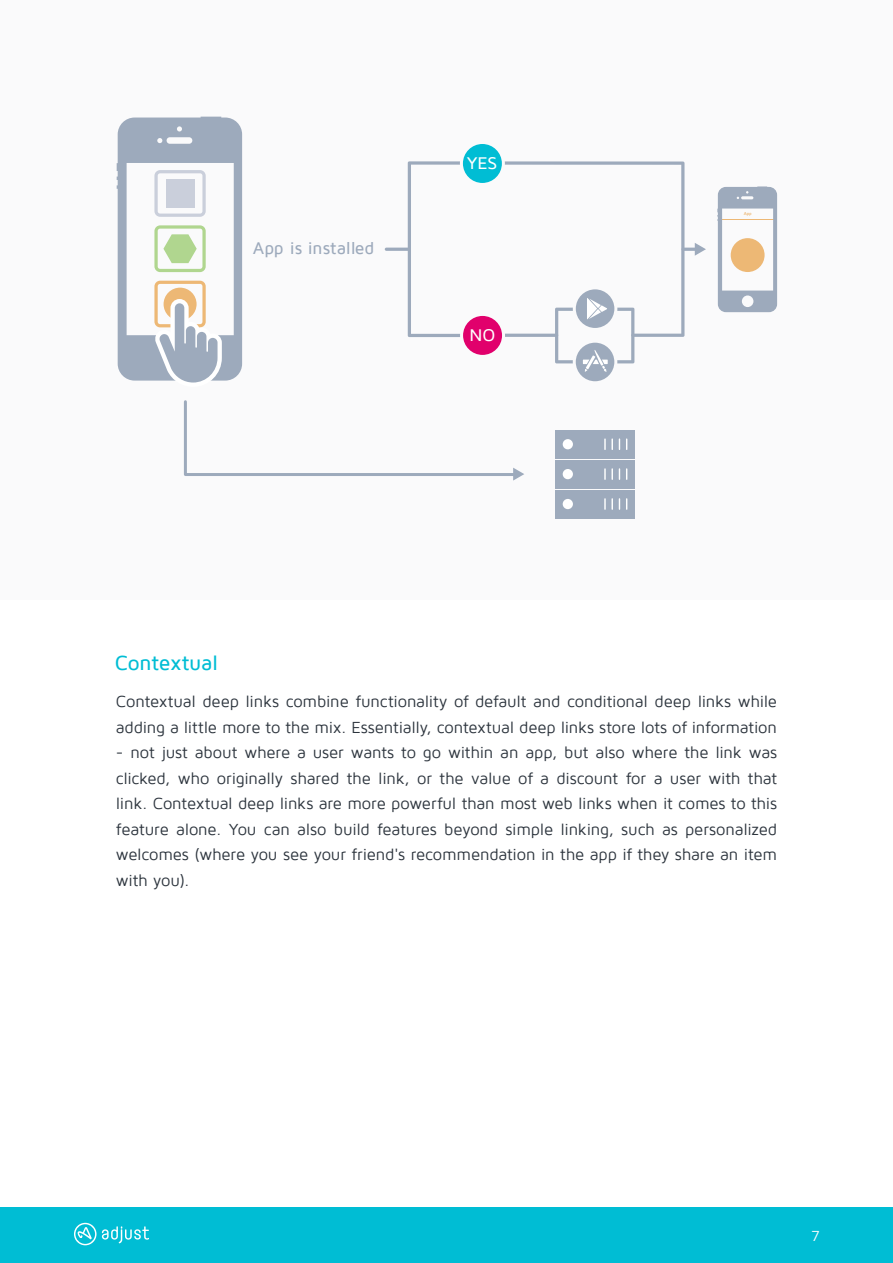
<style>
.page{position:relative;width:893px;height:1263px;background:#fff}
.page>*{position:absolute;margin:0;border:0;box-sizing:border-box;transform-origin:0 0}
.Fließtext-schwarz{font:500 21px "Maven Pro";letter-spacing:-.015em;color:#00bdd4}
.t1{font:500 17.4px "Maven Pro";color:#9daabc}
.t2{font:500 17.4px "Maven Pro";color:#fff}
.Fließtext-schwarz-2{font:16.5px/25.5px "Maven Pro";letter-spacing:-.01em;color:#2c343d}
.t3{font:15px "Maven Pro";color:#fff}
.t4{font:700 4.35px "Maven Pro";color:#edb875}
</style>
<div class="page">
<div style="left:0;top:1207px;width:893px;height:56px;background:#00bdd4"></div>
<svg style="left:74px;top:1223px;width:75px;height:22px"></svg>
<div style="left:0;top:0;width:893px;height:600px;background:#fafafb"></div>
<svg style="left:184px;top:400px;width:340px;height:81px"></svg>
<div style="left:555px;top:460px;width:79px;height:28px;background:#9daabc"></div>
<div style="left:563px;top:469px;width:10px;height:10px;background:#fff;border-radius:50%"></div>
<svg style="left:604px;top:469px;width:9px;height:10px"></svg>
<div style="left:555px;top:490px;width:79px;height:28px;background:#9daabc"></div>
<div style="left:563px;top:499px;width:10px;height:10px;background:#fff;border-radius:50%"></div>
<svg style="left:604px;top:499px;width:9px;height:10px"></svg>
<div style="left:555px;top:430px;width:79px;height:29px;background:#9daabc"></div>
<div style="left:563px;top:439px;width:10px;height:10px;background:#fff;border-radius:50%"></div>
<svg style="left:604px;top:439px;width:9px;height:10px"></svg>
<svg style="left:717px;top:186px;width:60px;height:126px"></svg>
<svg style="left:408px;top:161px;width:276px;height:176px"></svg>
<hr style="left:385px;top:248px;width:26px;height:3px;background:#9daabc;border-radius:2px">
<hr style="left:682px;top:248px;width:16px;height:3px;background:#9daabc;border-radius:2px">
<svg style="left:695px;top:243px;width:11px;height:13px"></svg>
<svg style="left:574px;top:341px;width:42px;height:42px"></svg>
<div style="left:573px;top:340px;width:44px;height:44px;border:3px solid #fafafb;border-radius:50%"></div>
<svg style="left:574px;top:288px;width:42px;height:41px"></svg>
<div style="left:573px;top:286px;width:44px;height:45px;border:3px solid #fafafb;border-radius:50%"></div>
<svg style="left:555px;top:298px;width:79px;height:74px"></svg>
<div style="left:461px;top:142px;width:42px;height:42px;background:#00bdd4;border-radius:50%"></div>
<div style="left:460px;top:141px;width:45px;height:45px;border:3px solid #fafafb;border-radius:50%"></div>
<div style="left:462px;top:314px;width:41px;height:42px;background:#e1006c;border-radius:50%"></div>
<div style="left:460px;top:313px;width:45px;height:45px;border:3px solid #fafafb;border-radius:50%"></div>
<div style="left:731px;top:238px;width:34px;height:34px;background:#edb875;border-radius:50%"></div>
<svg style="left:117px;top:117px;width:125px;height:266px"></svg>
<p class="t1" style="left:253px;top:239px;width:123px">App is installed</p>
<p class="t2" style="left:467px;top:154px;width:32px">YES</p>
<p class="t2" style="left:470px;top:326px;width:27px">NO</p>
<p class="t4" style="left:744px;top:211px;width:10px">App</p>
<p class="Fließtext-schwarz" style="left:115px;top:652px;width:105px">Contextual</p>
<p class="Fließtext-schwarz-2" style="left:116px;top:689px;width:663px">Contextual deep links combine functionality of default and conditional deep links while adding a little more to the mix. Essentially, contextual deep links store lots of information</p>
<p class="Fließtext-schwarz-2" style="left:116px;top:740px;width:663px;text-align:justify">- not just about where a user wants to go within an app, but also where the link was clicked, who originally shared the link, or the value of a discount for a user with that link. Contextual deep links are more powerful than most web links when it comes to this feature alone. You can also build features beyond simple linking, such as personalized welcomes (where you see your friend's recommendation in the app if they share an item with you).</p>
<p class="t3" style="left:811px;top:1228px;width:10px">7</p>
</div>
